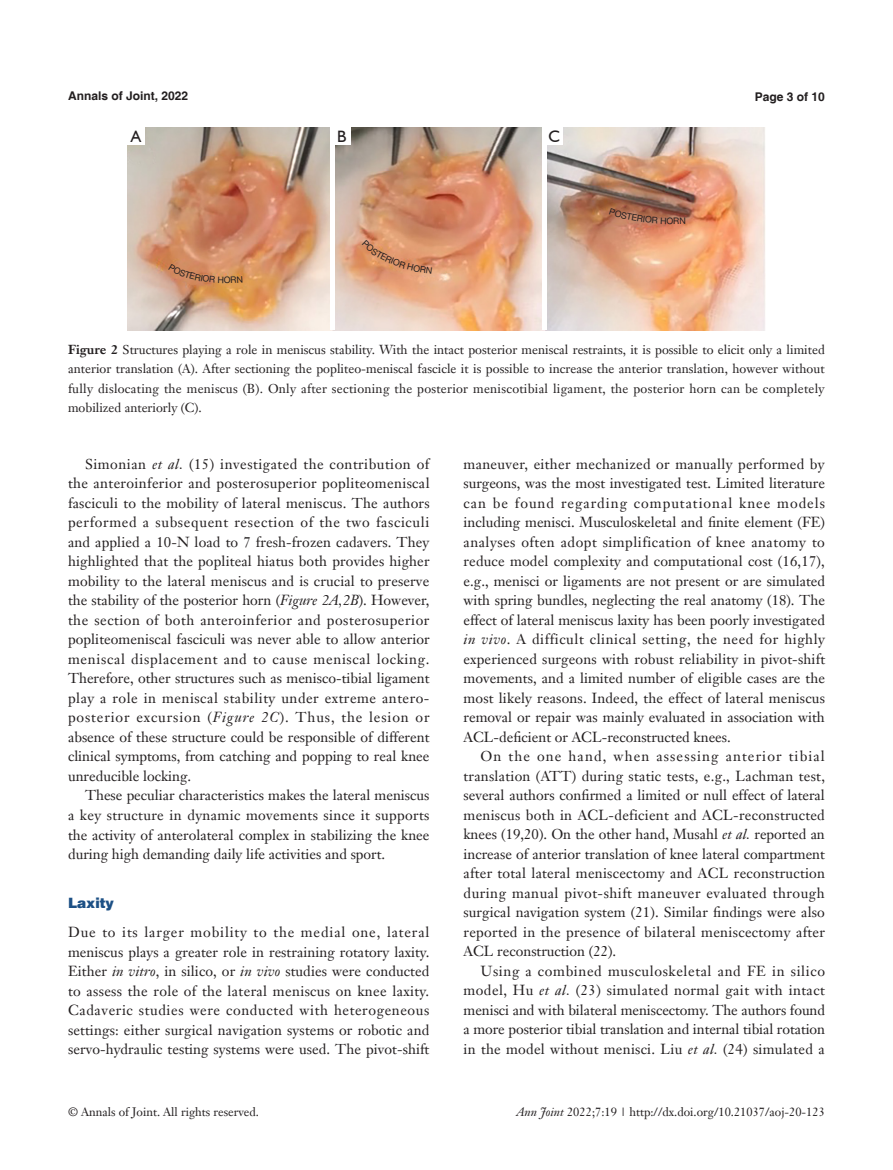
<style>
.page{position:relative;width:893px;height:1170px;background:#fff}
.page>*{position:absolute;margin:0;border:0;box-sizing:border-box;transform-origin:0 0}
.t1{font:16.5px "Humanist 521 BT";color:#231f20}
.t2{font:14.25px/19.5px "Janson Text LT";color:#231f20;text-align:justify}
.t3{font:900 14.25px "Helvetica";color:#1c5085}
.t4{font:12.75px/19.5px "Janson Text LT";letter-spacing:.02em;color:#231f20;text-align:justify}
.t5{font:12px "Janson Text LT";color:#231f20}
.t6{font:700 12px "Helvetica";color:#231f20}
.t7{font:9px "Helvetica Neue LT Pro";color:#231f20}
.s1{font-weight:700}
.s2{font-style:italic}
</style>
<div class="page">
<img style="left:127px;top:128px;width:638px;height:202px">
<div style="left:127px;top:128px;width:18px;height:17px;background:#fff"></div>
<div style="left:333px;top:128px;width:17px;height:17px;background:#fff"></div>
<div style="left:546px;top:128px;width:17px;height:17px;background:#fff"></div>
<hr style="left:330px;top:128px;width:4px;height:202px;background:#fff">
<div style="left:542px;top:128px;width:5px;height:202px;background:#fff"></div>
<svg style="left:169px;top:263px;width:54px;height:20px"></svg>
<svg style="left:231px;top:276px;width:12px;height:7px"></svg>
<svg style="left:362px;top:240px;width:70px;height:34px;background:#df966b"></svg>
<svg style="left:609px;top:208px;width:64px;height:16px"></svg>
<svg style="left:680px;top:218px;width:5px;height:6px"></svg>
<p class="t6" style="left:68px;top:88px;width:122px">Annals of Joint, 2022</p>
<p class="t6" style="left:755px;top:89px;width:72px">Page 3 of 10</p>
<p class="t1" style="left:131px;top:126px;width:12px">A</p>
<p class="t1" style="left:337px;top:126px;width:11px">B</p>
<p class="t1" style="left:548px;top:126px;width:13px">C</p>
<p class="t7" style="left:224px;top:274px;width:8px">O</p>
<p class="t7" style="left:673px;top:215px;width:8px">R</p>
<p class="t4" style="left:68px;top:339px;width:758px"><span class="s1">Figure 2</span> Structures playing a role in meniscus stability. With the intact posterior meniscal restraints, it is possible to elicit only a limited anterior translation (A). After sectioning the popliteo-meniscal fascicle it is possible to increase the anterior translation, however without fully dislocating the meniscus (B). Only after sectioning the posterior meniscotibial ligament, the posterior horn can be completely mobilized anteriorly (C).</p>
<p class="t2" style="left:68px;top:454px;width:363px;text-indent:17px">Simonian <span class="s2">et al.</span> (15) investigated the contribution of the anteroinferior and posterosuperior popliteomeniscal fasciculi to the mobility of lateral meniscus. The authors performed a subsequent resection of the two fasciculi and applied a 10-N load to 7 fresh-frozen cadavers. They highlighted that the popliteal hiatus both provides higher mobility to the lateral meniscus and is crucial to preserve the stability of the posterior horn (<span class="s2">Figure 2A,2B</span>). However, the section of both anteroinferior and posterosuperior popliteomeniscal fasciculi was never able to allow anterior meniscal displacement and to cause meniscal locking.<br>Therefore, other structures such as menisco-tibial ligament play a role in meniscal stability under extreme antero&shy;posterior excursion (<span class="s2">Figure 2C</span>). Thus, the lesion or absence of these structure could be responsible of different clinical symptoms, from catching and popping to real knee unreducible locking.</p>
<p class="t2" style="left:68px;top:785px;width:363px;text-indent:17px">These peculiar characteristics makes the lateral meniscus a key structure in dynamic movements since it supports the activity of anterolateral complex in stabilizing the knee during high demanding daily life activities and sport.</p>
<p class="t3" style="left:68px;top:893px;width:48px">Laxity</p>
<p class="t2" style="left:68px;top:922px;width:363px">Due to its larger mobility to the medial one, lateral meniscus plays a greater role in restraining rotatory laxity.<br>Either <span class="s2">in vitro</span>, in silico, or <span class="s2">in vivo</span> studies were conducted to assess the role of the lateral meniscus on knee laxity.<br>Cadaveric studies were conducted with heterogeneous settings: either surgical navigation systems or robotic and servo-hydraulic testing systems were used. The pivot-shift</p>
<p class="t2" style="left:463px;top:454px;width:363px">maneuver, either mechanized or manually performed by surgeons, was the most investigated test. Limited literature can be found regarding computational knee models including menisci. Musculoskeletal and finite element (FE) analyses often adopt simplification of knee anatomy to reduce model complexity and computational cost (16,17), e.g., menisci or ligaments are not present or are simulated with spring bundles, neglecting the real anatomy (18). The effect of lateral meniscus laxity has been poorly investigated <span class="s2">in vivo</span>. A difficult clinical setting, the need for highly experienced surgeons with robust reliability in pivot-shift movements, and a limited number of eligible cases are the most likely reasons. Indeed, the effect of lateral meniscus removal or repair was mainly evaluated in association with ACL-deficient or ACL-reconstructed knees.</p>
<p class="t2" style="left:463px;top:746px;width:363px;text-indent:17px">On the one hand, when assessing anterior tibial translation (ATT) during static tests, e.g., Lachman test, several authors confirmed a limited or null effect of lateral meniscus both in ACL-deficient and ACL-reconstructed knees (19,20). On the other hand, Musahl <span class="s2">et al.</span> reported an increase of anterior translation of knee lateral compartment after total lateral meniscectomy and ACL reconstruction during manual pivot-shift maneuver evaluated through surgical navigation system (21). Similar findings were also reported in the presence of bilateral meniscectomy after ACL reconstruction (22).</p>
<p class="t2" style="left:463px;top:960px;width:363px;text-indent:17px">Using a combined musculoskeletal and FE in silico model, Hu <span class="s2">et al.</span> (23) simulated normal gait with intact menisci and with bilateral meniscectomy. The authors found a more posterior tibial translation and internal tibial rotation in the model without menisci. Liu <span class="s2">et al.</span> (24) simulated a</p>
<p class="t5" style="left:68px;top:1104px;width:192px">© Annals of Joint. All rights reserved.</p>
<p class="t5" style="left:516px;top:1104px;width:310px"><span class="s2">Ann Joint</span> 2022;7:19 | http://dx.doi.org/10.21037/aoj-20-123</p>
</div>
